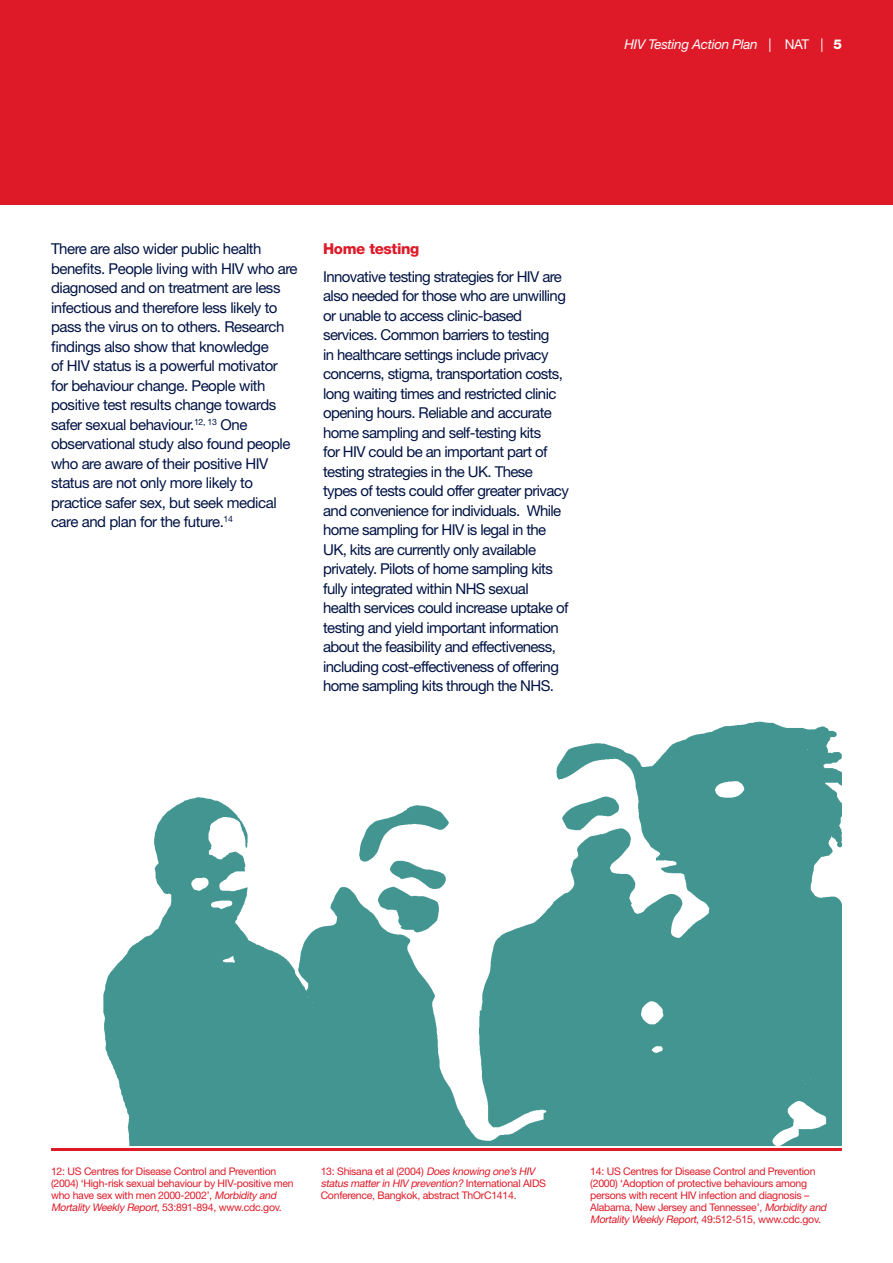
<style>
.page{position:relative;width:893px;height:1263px;background:#fff}
.page>*{position:absolute;margin:0;border:0;box-sizing:border-box;transform-origin:0 0}
.t1{font:15px/19.5px "Helvetica Neue";letter-spacing:-.04em;color:#001344}
.t2{font:800 15px "Helvetica Neue";letter-spacing:-.025em;color:#df1a28}
.t3{font:italic 13.5px "Helvetica Neue";letter-spacing:-.025em;color:#fff}
.t4{font:10.5px/12px "Helvetica Neue";letter-spacing:-.025em;color:#df1a28}
.s1{font-style:normal}
.s2{font-weight:800;font-style:normal}
.s3{font-style:italic}
</style>
<div class="page">
<div style="left:0;top:0;width:893px;height:204px;background:#df1a28"></div>
<img style="left:103px;top:721px;width:739px;height:424px">
<hr style="left:51px;top:1148px;width:791px;height:3px;background:#df1a28">
<p class="t3" style="left:624px;top:36px;width:219px">HIV Testing Action Plan <span class="s1">| NAT |</span> <span class="s2">5</span></p>
<p class="t1" style="left:51px;top:239px;width:248px">There are also wider public health benefits. People living with HIV who are diagnosed and on treatment are less infectious and therefore less likely to pass the virus on to others. Research findings also show that knowledge<br>of HIV status is a powerful motivator for behaviour change. People with positive test results change towards safer sexual behaviour.<sup>12,</sup> <sup>13</sup> One observational study also found people who are aware of their positive HIV status are not only more likely to practice safer sex, but seek medical care and plan for the future.<sup>14</sup></p>
<p class="t2" style="left:323px;top:240px;width:98px">Home testing</p>
<p class="t1" style="left:323px;top:267px;width:247px">Innovative testing strategies for HIV are also needed for those who are unwilling or unable to access clinic-based services. Common barriers to testing<br>in healthcare settings include privacy concerns, stigma, transportation costs, long waiting times and restricted clinic opening hours. Reliable and accurate home sampling and self-testing kits<br>for HIV could be an important part of testing strategies in the UK. These types of tests could offer greater privacy and convenience for individuals. While home sampling for HIV is legal in the UK, kits are currently only available privately. Pilots of home sampling kits fully integrated within NHS sexual health services could increase uptake of testing and yield important information about the feasibility and effectiveness, including cost-effectiveness of offering home sampling kits through the NHS.</p>
<p class="t4" style="left:51px;top:1165px;width:244px">12: US Centres for Disease Control and Prevention (2004) ‘High-risk sexual behaviour by HIV-positive men who have sex with men 2000-2002’, <span class="s3">Morbidity and Mortality Weekly Report</span>, 53:891-894, www.cdc.gov.</p>
<p class="t4" style="left:321px;top:1165px;width:227px">13: Shisana et al (2004) <span class="s3">Does knowing one’s HIV status matterin HIV prevention?</span> I n t e r n at i o n a l A I D S<br>Conference, Bangkok, abstract ThOrC1414.</p>
<p class="t4" style="left:590px;top:1165px;width:240px">14: US Centres for Disease Control and Prevention (2000) ‘Adoption of protective behaviours among persons with recent HIV infection and diagnosis – Alabama, New Jersey and Tennessee’, <span class="s3">Morbidity and Mortality Weekly Report</span>, 49:512-515, www.cdc.gov.</p>
</div>
